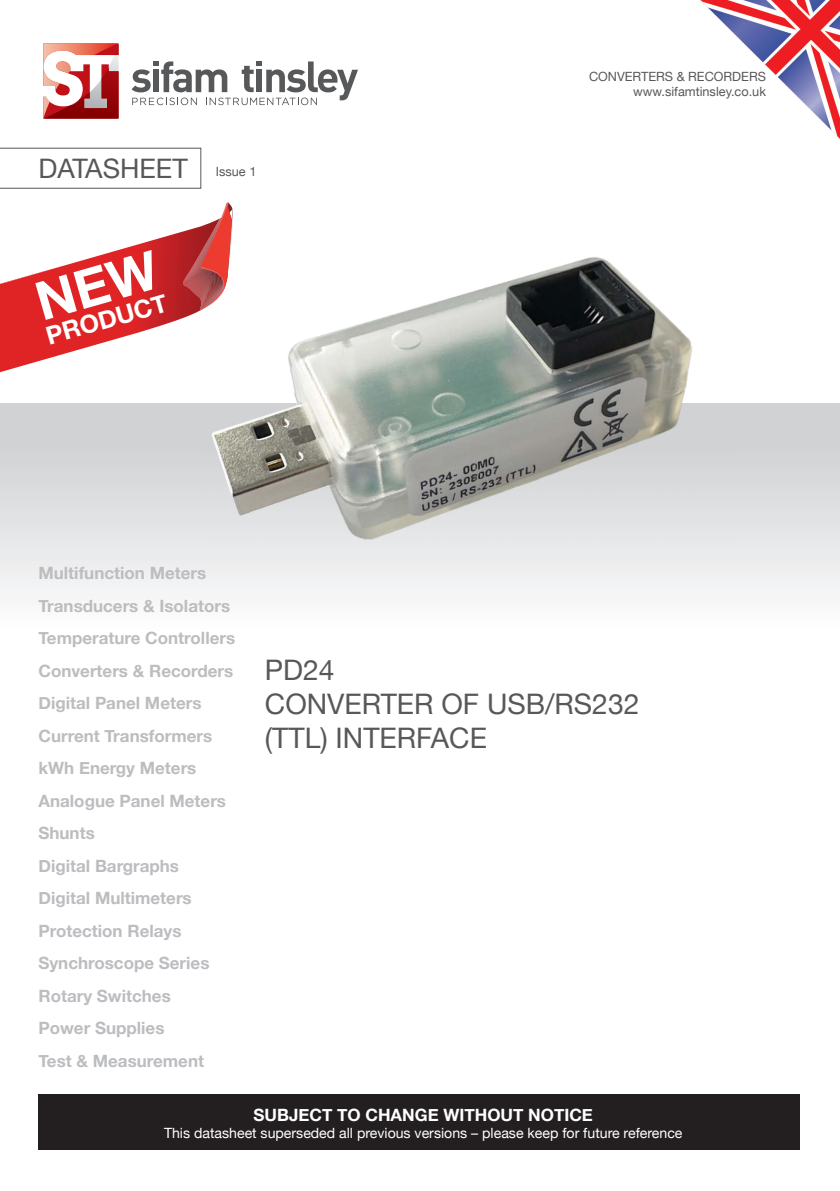
<style>
.page{position:relative;width:840px;height:1191px;background:#fff}
.page>*{position:absolute;margin:0;border:0;box-sizing:border-box;transform-origin:0 0}
.t1{font:28.2px/33.8px "Helvetica Neue";color:#57585a}
.t2{font:26.8px "Helvetica Neue";color:#57585a}
.t3{font:700 25px "Helvetica Neue";color:#fff}
.t4{font:700 17px/32.4px "Helvetica Neue";color:#bcbdc0}
.t5{font:700 17px "Helvetica Neue";color:#fff}
.t6{font:14.2px "Helvetica Neue";color:#fff}
.t7{font:12.8px/15.2px "Helvetica Neue";color:#57585a;text-align:right}
.s1{font-size:12.8px}
</style>
<div class="page">
<div style="left:0;top:404px;width:839px;height:249px;background:linear-gradient(to bottom,#cacbcd,#fff)"></div>
<img style="left:700px;top:0;width:139px;height:138px">
<div style="left:38px;top:1094px;width:761px;height:55px;background:#231f20"></div>
<svg style="left:0;top:148px;width:201px;height:41px"></svg>
<svg style="left:43px;top:90px;width:75px;height:29px"></svg>
<img style="left:43px;top:90px;width:12px;height:12px">
<img style="left:43px;top:97px;width:7px;height:21px">
<img style="left:43px;top:43px;width:75px;height:47px">
<svg style="left:131px;top:61px;width:227px;height:44px"></svg>
<img style="left:201px;top:256px;width:533px;height:324px">
<svg style="left:0;top:202px;width:233px;height:170px"></svg>
<h2 class="t2" style="left:38px;top:149px;width:219px">DATASHEET <span class="s1">Issue 1</span></h2>
<h3 class="t3" style="left:41px;top:317px;width:126px;rotate:-16deg">PRODUCT</h3>
<p class="t7" style="left:588px;top:70px;width:178px">CONVERTERS &amp; RECORDERS www.sifamtinsley.co.uk</p>
<p class="t4" style="left:38px;top:557px;width:198px">Multifunction Meters<br>Transducers &amp; Isolators<br>Temperature Controllers<br>Converters &amp; Recorders<br>Digital Panel Meters<br>Current Transformers kWh Energy Meters<br>Analogue Panel Meters<br>Shunts<br>Digital Bargraphs<br>Digital Multimeters<br>Protection Relays<br>Synchroscope Series<br>Rotary Switches<br>Power Supplies<br>Test &amp; Measurement</p>
<h1 class="t1" style="left:265px;top:654px;width:376px">PD24<br>CONVERTER OF USB/RS232 (TTL) INTERFACE</h1>
<p class="t5" style="left:253px;top:1101px;width:341px">SUBJECT TO CHANGE WITHOUT NOTICE</p>
<p class="t6" style="left:164px;top:1122px;width:519px">This datasheet superseded all previous versions – please keep for future reference</p>
</div>
